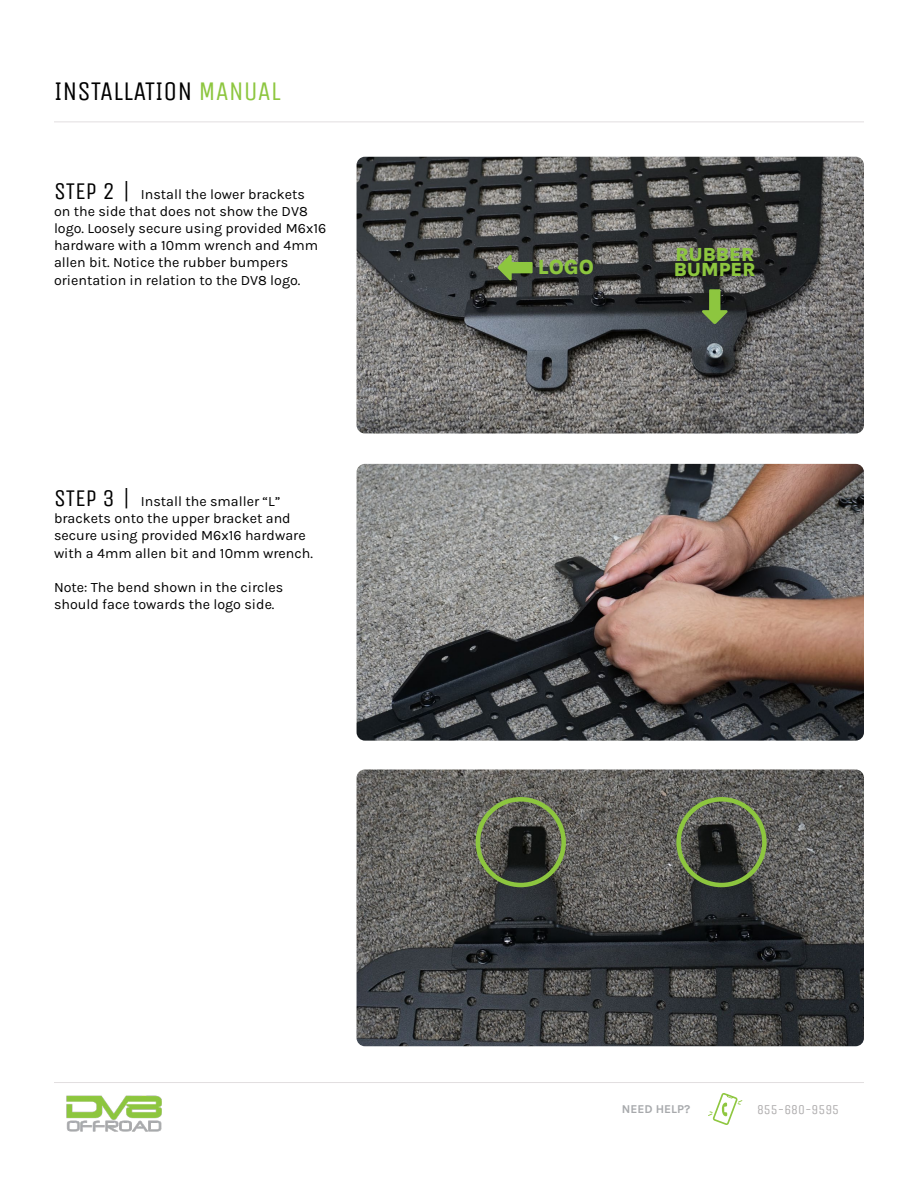
<style>
.page{position:relative;width:918px;height:1188px;background:#fff}
.page>*{position:absolute;margin:0;border:0;box-sizing:border-box;transform-origin:0 0}
.t1{font:27px "Unica One";color:#000}
.t2{font:800 21px "Karla";color:#8dc63f}
.t3{font:800 19.5px "Karla";color:#8dc63f}
.t4{font:14.25px/17.1px "Karla";color:#000}
.t5{font:13.5px "Unica One";color:#afadae}
.t6{font:700 12px "Karla";color:#a7a9ac}
.s1{color:#8dc63f}
.s2{font-family:"Unica One";font-size:24px}
</style>
<div class="page">
<img style="left:357px;top:464px;width:507px;height:277px">
<img style="left:357px;top:770px;width:507px;height:276px">
<img style="left:357px;top:157px;width:507px;height:276px">
<hr style="left:54px;top:122px;width:810px;height:1px;background:#e2dfe0">
<svg style="left:708px;top:1093px;width:34px;height:32px"></svg>
<hr style="left:54px;top:1082px;width:810px;height:1px;background:#e2dfe0">
<img style="left:66px;top:1095px;width:96px;height:37px">
<svg style="left:498px;top:254px;width:35px;height:27px"></svg>
<svg style="left:702px;top:289px;width:26px;height:35px"></svg>
<div style="left:476px;top:797px;width:90px;height:90px;border:4px solid #8dc63f;border-radius:50%"></div>
<div style="left:676px;top:797px;width:91px;height:90px;border:4px solid #8dc63f;border-radius:50%"></div>
<h1 class="t1" style="left:54px;top:76px;width:228px">INSTALLATION <span class="s1">MANUAL</span></h1>
<p class="t4" style="left:54px;top:185px;width:274px"><span class="s2">STEP 2 |</span> Install the lower brackets<br>on the side that does not show the DV8 logo. Loosely secure using provided M6x16 hardware with a 10mm wrench and 4mm allen bit. Notice the rubber bumpers orientation in relation to the DV8 logo.</p>
<p class="t4" style="left:54px;top:492px;width:261px"><span class="s2">STEP 3 |</span> Install the smaller “L” brackets onto the upper bracket and secure using provided M6x16 hardware with a 4mm allen bit and 10mm wrench.</p>
<p class="t4" style="left:54px;top:578px;width:231px">Note: The bend shown in the circles should face towards the logo side.</p>
<h3 class="t3" style="left:675px;top:242px;width:80px">RUBBER</h3>
<h2 class="t2" style="left:538px;top:254px;width:58px">LOGO</h2>
<h3 class="t3" style="left:674px;top:257px;width:83px">BUMPER</h3>
<p class="t6" style="left:622px;top:1101px;width:70px">NEED HELP?</p>
<p class="t5" style="left:757px;top:1102px;width:84px">855-680-9595</p>
</div>
